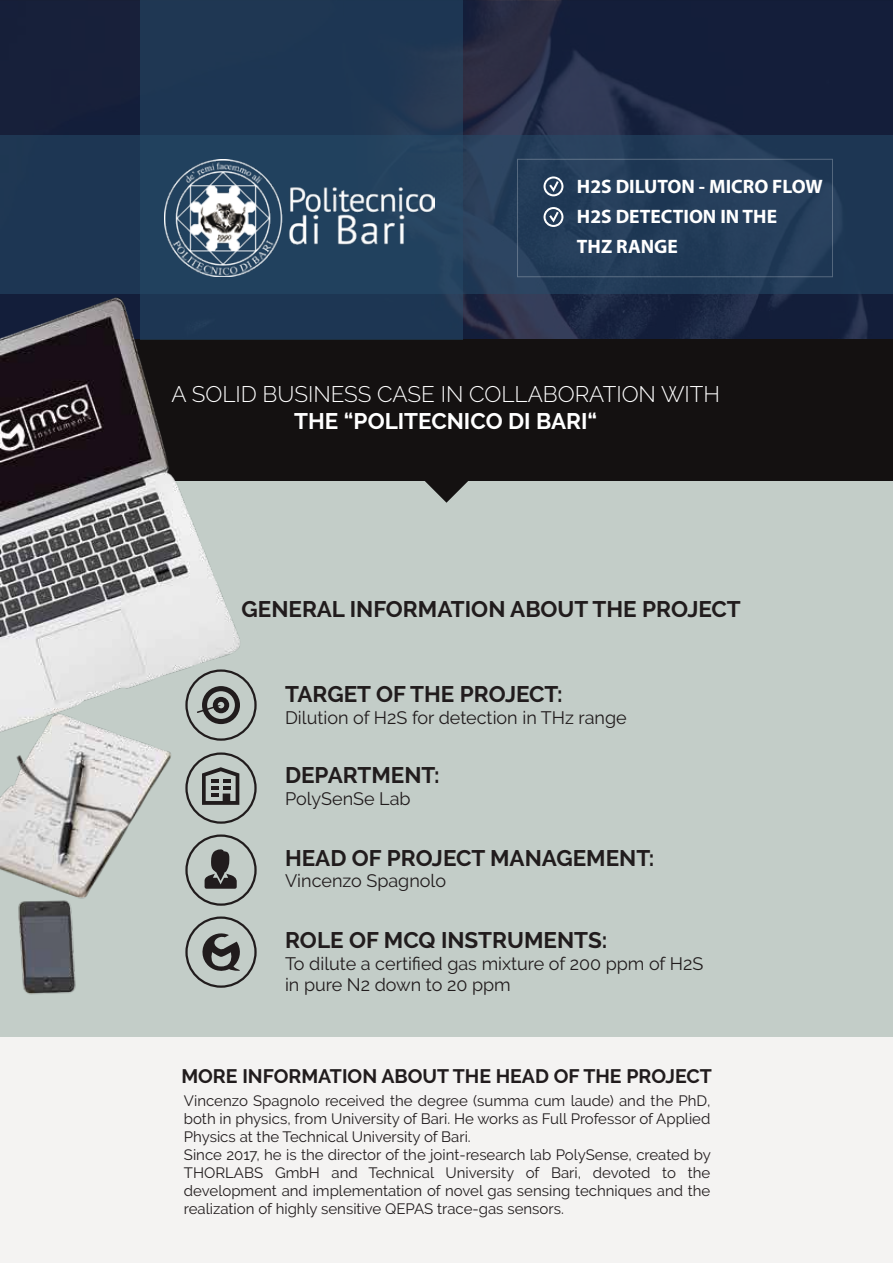
<style>
.page{position:relative;width:893px;height:1263px;background:#fff}
.page>*{position:absolute;margin:0;border:0;box-sizing:border-box;transform-origin:0 0}
.t1{font:700 22.5px "Raleway";color:#211c1d}
.t2{font:300 22.5px "Raleway";color:#fff}
.t3{font:700 22.5px "Raleway";color:#fff}
.t4{font:700 19.5px/30px "Myriad Pro";color:#fff}
.t5{font:700 19.5px "Raleway";color:#211c1d}
.t6{font:18px/21.6px "Raleway";color:#211c1d}
.t7{font:15px/18px "Raleway";color:#211c1d}
</style>
<div class="page">
<img style="left:0;top:0;width:893px;height:1263px">
<div style="left:140px;top:0;width:322px;height:339px;background:#1d3653"></div>
<div style="left:0;top:135px;width:893px;height:158px;background:#213d59"></div>
<img style="left:164px;top:159px;width:270px;height:118px">
<svg style="left:544px;top:176px;width:19px;height:20px"></svg>
<svg style="left:544px;top:207px;width:19px;height:20px"></svg>
<h2 class="t4" style="left:577px;top:171px;width:247px">H2S DILUTON - MICRO FLOW<br>H2S DETECTION IN THE<br>THZ RANGE</h2>
<h1 class="t2" style="left:172px;top:381px;width:550px">A SOLID BUSINESS CASE IN COLLABORATION WITH</h1>
<h1 class="t3" style="left:294px;top:408px;width:305px">THE “POLITECNICO DI BARI“</h1>
<h1 class="t1" style="left:242px;top:596px;width:501px">GENERAL INFORMATION ABOUT THE PROJECT</h1>
<h1 class="t1" style="left:285px;top:681px;width:279px">TARGET OF THE PROJECT:</h1>
<p class="t6" style="left:285px;top:706px;width:343px">Dilution of H2S for detection in THz range</p>
<h1 class="t1" style="left:285px;top:762px;width:156px">DEPARTMENT:</h1>
<p class="t6" style="left:285px;top:787px;width:127px">PolySenSe Lab</p>
<h1 class="t1" style="left:285px;top:845px;width:371px">HEAD OF PROJECT MANAGEMENT:</h1>
<p class="t6" style="left:285px;top:870px;width:163px">Vincenzo Spagnolo</p>
<h1 class="t1" style="left:285px;top:927px;width:324px">ROLE OF MCQ INSTRUMENTS:</h1>
<p class="t6" style="left:285px;top:952px;width:420px">To dilute a certified gas mixture of 200 ppm of H2S in pure N2 down to 20 ppm</p>
<h2 class="t5" style="left:181px;top:1065px;width:532px">MORE INFORMATION ABOUT THE HEAD OF THE PROJECT</h2>
<p class="t7" style="left:184px;top:1092px;width:528px">Vincenzo Spagnolo received the degree (summa cum laude) and the PhD, both in physics, from University of Bari. He works as Full Professor of Applied Physics at the Technical University of Bari.<br>Since 2017, he is the director of the joint-research lab PolySense, created by THORLABS GmbH and Technical University of Bari, devoted to the development and implementation of novel gas sensing techniques and the realization of highly sensitive QEPAS trace-gas sensors.</p>
</div>
